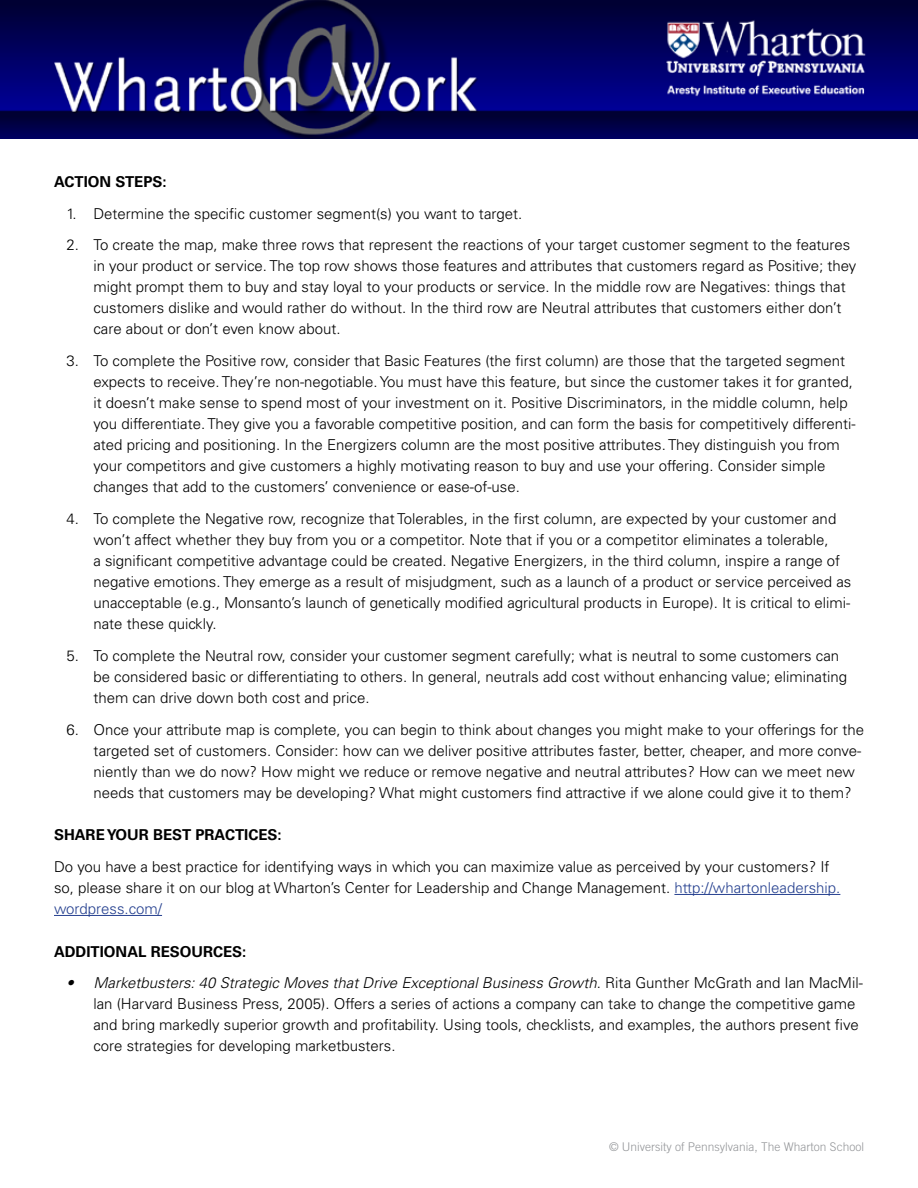
<style>
.page{position:relative;width:918px;height:1188px;background:#fff}
.page>*{position:absolute;margin:0;border:0;box-sizing:border-box;transform-origin:0 0}
.t1{font:300 15px/21px "Univers";color:#000}
.t2{font:700 15px "Univers";color:#000}
.t3{font:300 12px "Trade Gothic";color:#939598}
.s1{color:#25408f}
.s2{font-style:italic}
</style>
<div class="page">
<img style="left:0;top:0;width:918px;height:138px">
<hr style="left:674px;top:894px;width:166px;height:1px;background:#25408f">
<hr style="left:54px;top:915px;width:108px;height:1px;background:#25408f">
<p class="t2" style="left:54px;top:173px;width:114px">ACTION STEPS:</p>
<p class="t1" style="left:66px;top:203px;width:457px">1. Determine the specific customer segment(s) you want to target.</p>
<p class="t1" style="left:93px;top:235px;width:764px;text-indent:-27px">2. To create the map, make three rows that represent the reactions of your target customer segment to the features in your product or service. The top row shows those features and attributes that customers regard as Positive; they might prompt them to buy and stay loyal to your products or service. In the middle row are Negatives: things that customers dislike and would rather do without. In the third row are Neutral attributes that customers either don’t care about or don’t even know about.</p>
<p class="t1" style="left:93px;top:350px;width:764px;text-indent:-27px">3. To complete the Positive row, consider that Basic Features (the first column) are those that the targeted segment expects to receive. They’re non-negotiable. You must have this feature, but since the customer takes it for granted, it doesn’t make sense to spend most of your investment on it. Positive Discriminators, in the middle column, help you differentiate. They give you a favorable competitive position, and can form the basis for competitively differenti&shy;ated pricing and positioning. In the Energizers column are the most positive attributes. They distinguish you from your competitors and give customers a highly motivating reason to buy and use your offering. Consider simple changes that add to the customers’ convenience or ease-of-use.</p>
<p class="t1" style="left:93px;top:508px;width:760px;text-indent:-27px">4. To complete the Negative row, recognize that Tolerables, in the first column, are expected by your customer and won’t affect whether they buy from you or a competitor. Note that if you or a competitor eliminates a tolerable,<br>a significant competitive advantage could be created. Negative Energizers, in the third column, inspire a range of negative emotions. They emerge as a result of misjudgment, such as a launch of a product or service perceived as unacceptable (e.g., Monsanto’s launch of genetically modified agricultural products in Europe). It is critical to elimi&shy;nate these quickly.</p>
<p class="t1" style="left:93px;top:645px;width:755px;text-indent:-27px">5. To complete the Neutral row, consider your customer segment carefully; what is neutral to some customers can be considered basic or differentiating to others. In general, neutrals add cost without enhancing value; eliminating them can drive down both cost and price.</p>
<p class="t1" style="left:93px;top:719px;width:772px;text-indent:-27px">6. Once your attribute map is complete, you can begin to think about changes you might make to your offerings for the targeted set of customers. Consider: how can we deliver positive attributes faster, better, cheaper, and more conve&shy;niently than we do now? How might we reduce or remove negative and neutral attributes? How can we meet new needs that customers may be developing? What might customers find attractive if we alone could give it to them?</p>
<p class="t2" style="left:54px;top:826px;width:229px">SHARE YOUR BEST PRACTICES:</p>
<p class="t1" style="left:54px;top:856px;width:788px">Do you have a best practice for identifying ways in which you can maximize value as perceived by your customers? If so, please share it on our blog at Wharton’s Center for Leadership and Change Management. <span class="s1">http://whartonleadership. wordpress.com/</span></p>
<p class="t2" style="left:54px;top:942px;width:194px">ADDITIONAL RESOURCES:</p>
<p class="t1" style="left:93px;top:973px;width:771px;text-indent:-27px"><span class="s2">• Marketbusters: 40 Strategic Moves that Drive Exceptional Business Growth</span>. Rita Gunther McGrath and Ian MacMil&shy;lan (Harvard Business Press, 2005). Offers a series of actions a company can take to change the competitive game and bring markedly superior growth and profitability. Using tools, checklists, and examples, the authors present five core strategies for developing marketbusters.</p>
<p class="t3" style="left:609px;top:1140px;width:256px">© University of Pennsylvania, The Wharton School</p>
</div>
